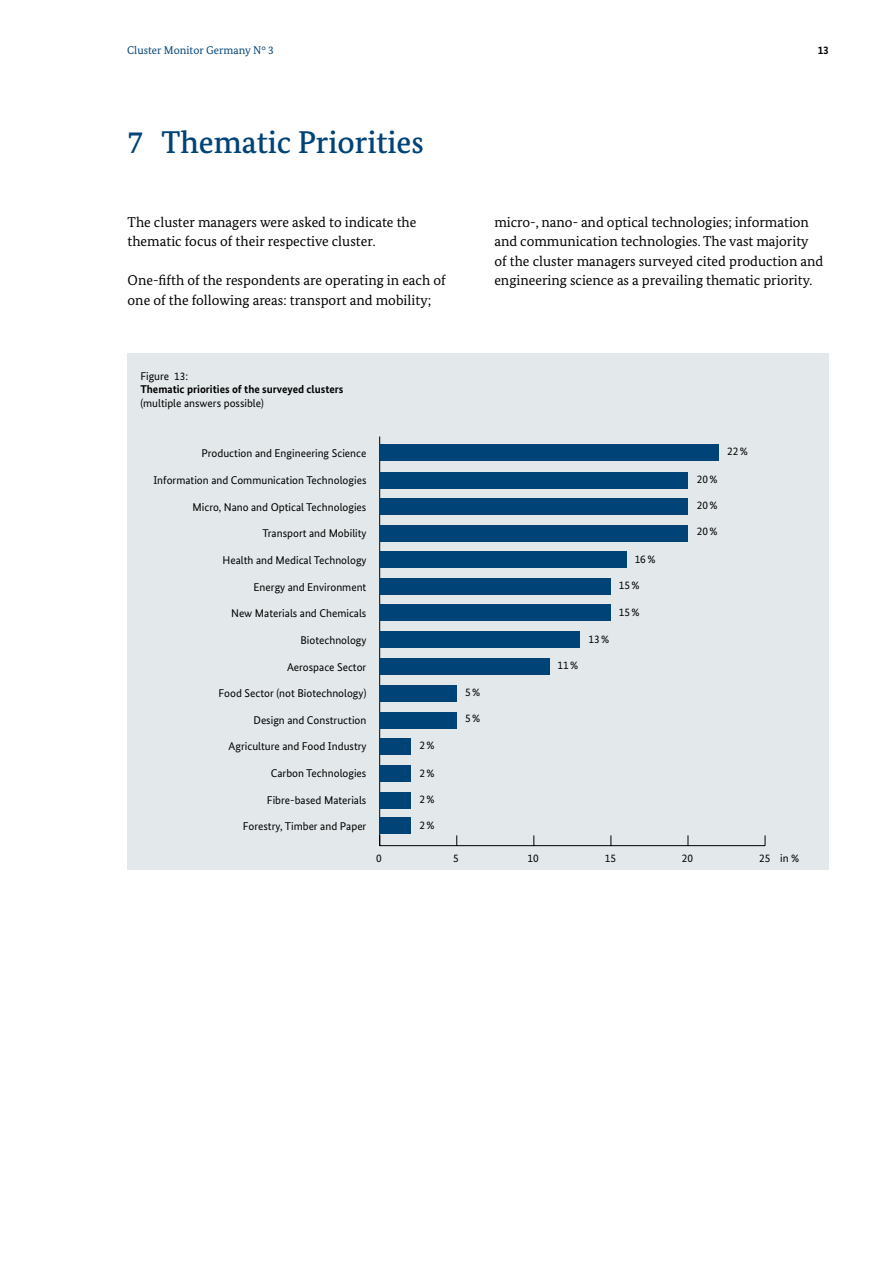
<style>
.page{position:relative;width:893px;height:1263px;background:#fff}
.page>*{position:absolute;margin:0;border:0;box-sizing:border-box;transform-origin:0 0}
.t1{font:500 31.5px "Bundes Serif";color:#004376}
.t2{font:14.25px/19.5px "Bundes Serif";color:#000}
.t3{font:11.25px "Bundes Sans";color:#000}
.t4{font:700 11.25px/13.5px "Bundes Sans";color:#000}
.t5{font:11.25px "Bundes Serif";color:#004376}
.s1{font-weight:400}
</style>
<div class="page">
<div style="left:128px;top:353px;width:701px;height:517px;background:#e3e9eb"></div>
<hr style="left:380px;top:845px;width:385px;height:1px;background:#000">
<hr style="left:379px;top:436px;width:1px;height:410px;background:#000">
<div style="left:380px;top:818px;width:31px;height:16px;background:#004376"></div>
<div style="left:380px;top:792px;width:31px;height:16px;background:#004376"></div>
<div style="left:380px;top:765px;width:31px;height:16px;background:#004376"></div>
<div style="left:380px;top:738px;width:31px;height:16px;background:#004376"></div>
<div style="left:380px;top:713px;width:77px;height:16px;background:#004376"></div>
<div style="left:380px;top:686px;width:77px;height:16px;background:#004376"></div>
<div style="left:380px;top:658px;width:169px;height:16px;background:#004376"></div>
<div style="left:380px;top:631px;width:200px;height:16px;background:#004376"></div>
<div style="left:380px;top:604px;width:231px;height:17px;background:#004376"></div>
<div style="left:380px;top:579px;width:231px;height:16px;background:#004376"></div>
<div style="left:380px;top:552px;width:246px;height:16px;background:#004376"></div>
<div style="left:380px;top:525px;width:308px;height:16px;background:#004376"></div>
<div style="left:380px;top:498px;width:308px;height:16px;background:#004376"></div>
<div style="left:380px;top:472px;width:308px;height:17px;background:#004376"></div>
<div style="left:380px;top:445px;width:339px;height:16px;background:#004376"></div>
<p class="t5" style="left:127px;top:43px;width:148px">Cluster Monitor Germany N° 3</p>
<p class="t4" style="left:818px;top:43px;width:13px">13</p>
<h2 class="t1" style="left:128px;top:123px;width:298px">7 Thematic Priorities</h2>
<p class="t2" style="left:128px;top:212px;width:290px">The cluster managers were asked to indicate the thematic focus of their respective cluster.</p>
<p class="t2" style="left:128px;top:270px;width:320px">One-fifth of the respondents are operating in each of one of the following areas: transport and mobility;</p>
<p class="t2" style="left:494px;top:212px;width:331px">micro-, nano- and optical technologies; information and communication technologies. The vast majority of the cluster managers surveyed cited production and engineering science as a prevailing thematic priority.</p>
<p class="t4" style="left:140px;top:369px;width:205px"><span class="s1">Figure 13:<br></span>Thematic priorities of the surveyed clusters <span class="s1">(multiple answers possible)</span></p>
<p class="t3" style="left:202px;top:447px;width:166px">Production and Engineering Science</p>
<p class="t3" style="left:727px;top:444px;width:22px">22 %</p>
<p class="t3" style="left:153px;top:473px;width:215px">Information and Communication Technologies</p>
<p class="t3" style="left:697px;top:472px;width:22px">20 %</p>
<p class="t3" style="left:192px;top:500px;width:175px">Micro , Nano and Optical Technologies</p>
<p class="t3" style="left:697px;top:498px;width:22px">20 %</p>
<p class="t3" style="left:263px;top:527px;width:106px">Transport and Mobility</p>
<p class="t3" style="left:697px;top:524px;width:22px">20 %</p>
<p class="t3" style="left:223px;top:553px;width:146px">Health and Medical Technology</p>
<p class="t3" style="left:254px;top:580px;width:114px">Energy and Environment</p>
<p class="t3" style="left:635px;top:552px;width:22px">16 %</p>
<p class="t3" style="left:619px;top:578px;width:22px">15 %</p>
<p class="t3" style="left:231px;top:606px;width:137px">New Materials and Chemicals</p>
<p class="t3" style="left:619px;top:605px;width:22px">15 %</p>
<p class="t3" style="left:300px;top:633px;width:68px">Biotechnology</p>
<p class="t3" style="left:588px;top:633px;width:22px">13 %</p>
<p class="t3" style="left:287px;top:660px;width:81px">Aerospace Sector</p>
<p class="t3" style="left:558px;top:658px;width:22px">11 %</p>
<p class="t3" style="left:219px;top:686px;width:149px">Food Sector (not Biotechnology)</p>
<p class="t3" style="left:465px;top:685px;width:17px">5 %</p>
<p class="t3" style="left:253px;top:713px;width:114px">Design and Construction</p>
<p class="t3" style="left:465px;top:712px;width:17px">5 %</p>
<p class="t3" style="left:229px;top:740px;width:140px">Agriculture and Food Industry</p>
<p class="t3" style="left:419px;top:738px;width:17px">2 %</p>
<p class="t3" style="left:271px;top:766px;width:97px">Carbon Technologies</p>
<p class="t3" style="left:419px;top:766px;width:17px">2 %</p>
<p class="t3" style="left:267px;top:793px;width:101px">Fibre-based Materials</p>
<p class="t3" style="left:419px;top:792px;width:17px">2 %</p>
<p class="t3" style="left:243px;top:820px;width:125px">Forestry, Timber and Paper</p>
<p class="t3" style="left:419px;top:818px;width:17px">2 %</p>
<p class="t3" style="left:376px;top:851px;width:7px">0</p>
<p class="t3" style="left:453px;top:851px;width:7px">5</p>
<p class="t3" style="left:528px;top:851px;width:13px">10</p>
<p class="t3" style="left:605px;top:851px;width:13px">15</p>
<p class="t3" style="left:682px;top:851px;width:13px">20</p>
<p class="t3" style="left:759px;top:851px;width:42px">25 in %</p>
</div>
